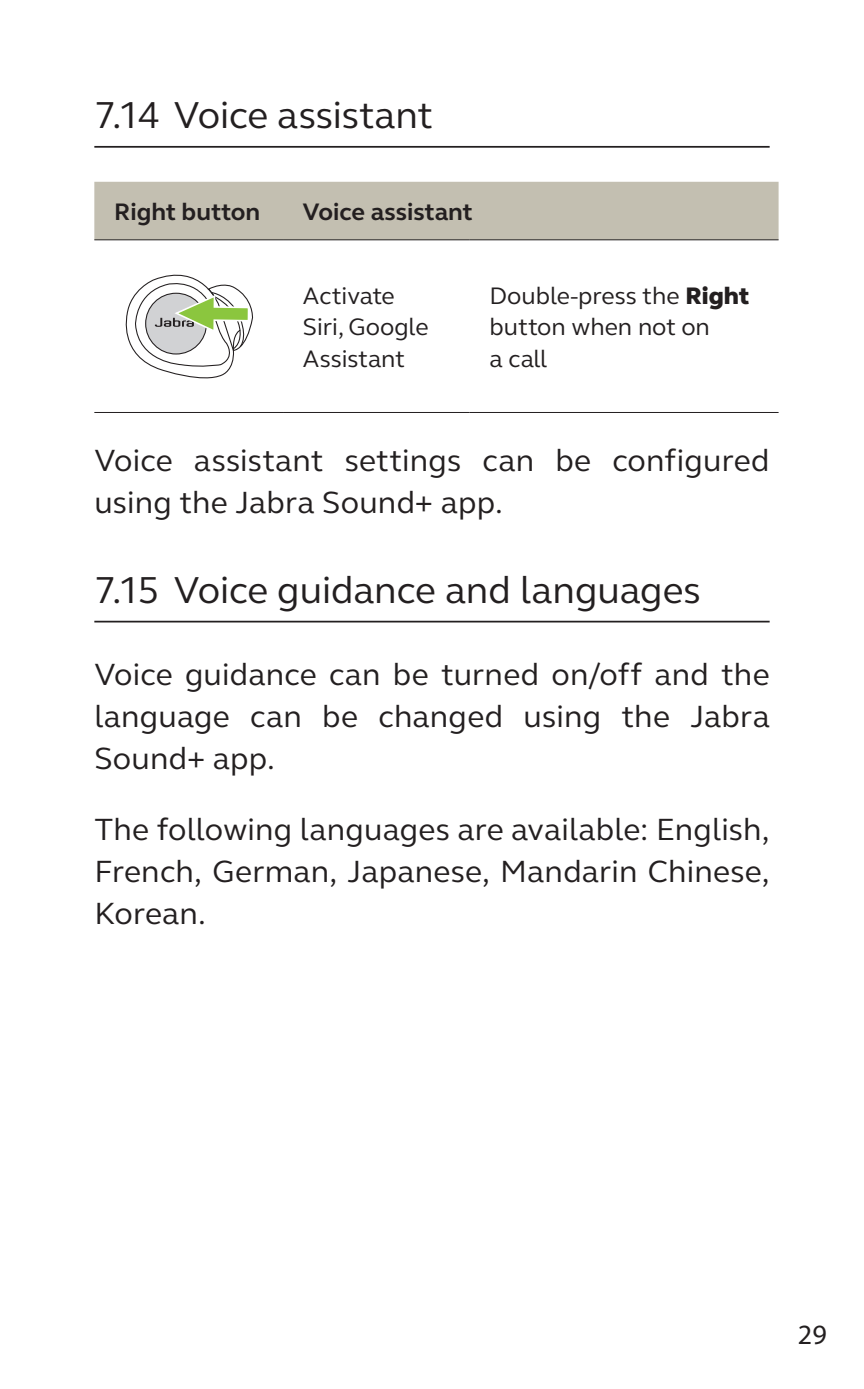
<style>
.page{position:relative;width:864px;height:1389px;background:#fff}
.page>*{position:absolute;margin:0;border:0;box-sizing:border-box;transform-origin:0 0}
.t1{font:38.5px "GN Elliot";color:#231f20}
.Body_text{font:31.5px/42px "GN Elliot";letter-spacing:.01em;color:#231f20;text-align:justify}
.t2{font:28px "Myriad Pro";color:#231f20}
.Table_text{font:24.5px/31.5px "GN Elliot";color:#231f20}
.Table_heading{font:700 24.5px "GN Elliot";color:#231f20}
.s1{font-weight:800}
</style>
<div class="page">
<hr style="left:94px;top:146px;width:675px;height:2px;background:#231f20">
<hr style="left:94px;top:621px;width:675px;height:1px;background:#231f20">
<div style="left:94px;top:182px;width:684px;height:57px;background:#c3bfb1"></div>
<hr style="left:283px;top:412px;width:186px;height:1px;background:#231f20">
<hr style="left:469px;top:412px;width:309px;height:1px;background:#231f20">
<hr style="left:283px;top:239px;width:186px;height:1px;background:#231f20">
<hr style="left:469px;top:239px;width:309px;height:1px;background:#231f20">
<hr style="left:94px;top:239px;width:189px;height:1px;background:#231f20">
<hr style="left:94px;top:412px;width:189px;height:1px;background:#231f20">
<svg style="left:125px;top:274px;width:128px;height:105px"></svg>
<p class="t1" style="left:94px;top:89px;width:340px">7.14 Voice assistant</p>
<p class="Table_heading" style="left:114px;top:195px;width:147px">Right button</p>
<p class="Table_heading" style="left:303px;top:195px;width:171px">Voice assistant</p>
<p class="Table_text" style="left:303px;top:279px;width:127px">Activate<br>Siri, Google<br>Assistant</p>
<p class="Table_text" style="left:489px;top:279px;width:261px">Double-press the <span class="s1">Right </span>button when not on<br>a call</p>
<p class="Body_text" style="left:94px;top:438px;width:676px">Voice assistant settings can be configured using the Jabra Sound+ app.</p>
<p class="t1" style="left:94px;top:564px;width:607px">7.15 Voice guidance and languages</p>
<p class="Body_text" style="left:94px;top:652px;width:676px">Voice guidance can be turned on/off and the language can be changed using the Jabra Sound+ app.</p>
<p class="Body_text" style="left:94px;top:808px;width:676px">The following languages are available: English, French, German, Japanese, Mandarin Chinese, Korean.</p>
<p class="t2" style="left:797px;top:1317px;width:30px">29</p>
</div>
